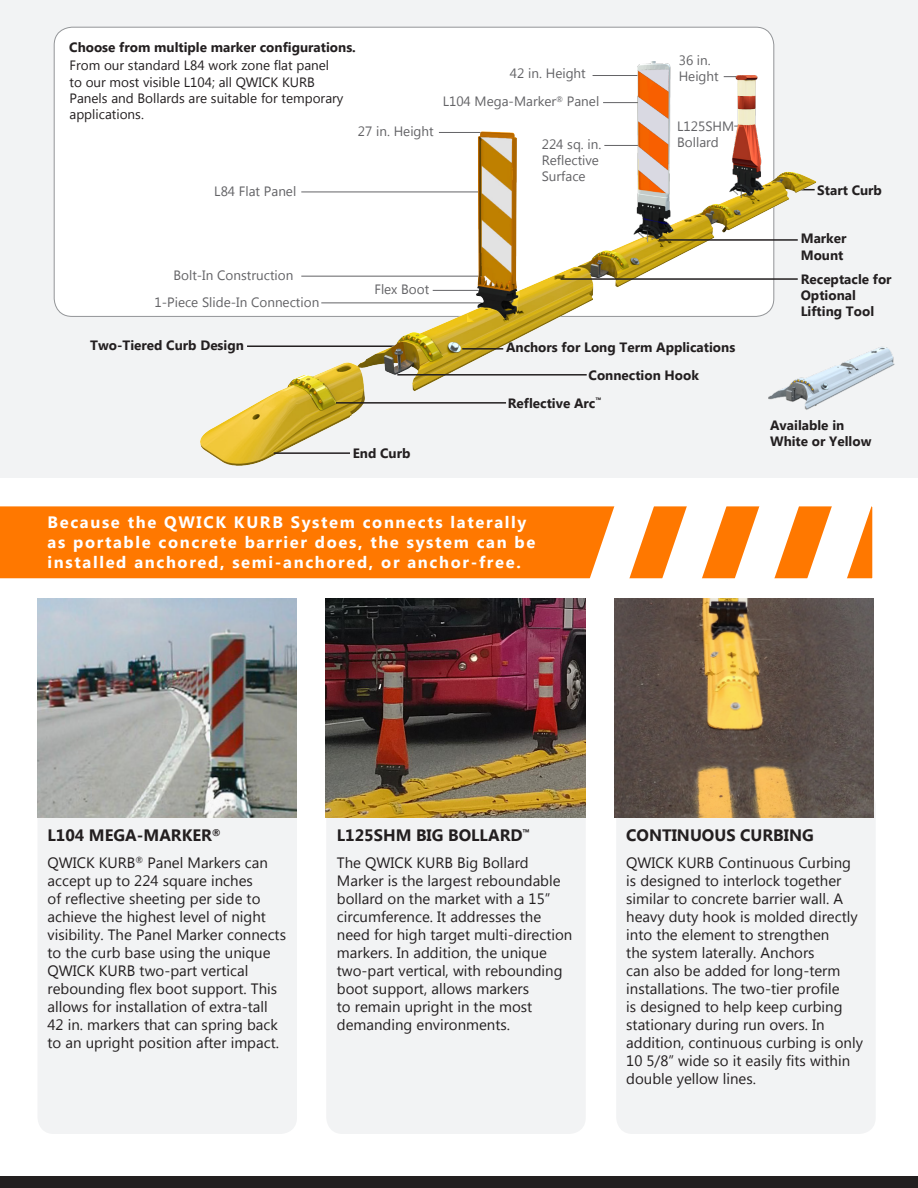
<style>
.page{position:relative;width:918px;height:1188px;background:#fff}
.page>*{position:absolute;margin:0;border:0;box-sizing:border-box;transform-origin:0 0}
.t1{font:700 16.5px/19.8px "Myanmar Text";letter-spacing:.1em;color:#fff}
.t2{font:700 16.5px "Myanmar Text";color:#231f20}
.t3{font:15px/18px "Myanmar Text";color:#231f20}
.t4{font:700 13.5px/16.2px "Myanmar Text";color:#231f20}
.t5{font:13.5px/16.2px "Myanmar Text";color:#636366}
.t6{font:13.5px/16.2px "Myanmar Text";color:#231f20}
</style>
<div class="page">
<div style="left:0;top:506px;width:873px;height:73px;background:#ff7800"></div>
<div style="left:326px;top:788px;width:260px;height:346px;background:#f2f3f4;border-radius:16px"></div>
<div style="left:616px;top:788px;width:260px;height:346px;background:#f2f3f4;border-radius:16px"></div>
<div style="left:38px;top:788px;width:259px;height:346px;background:#f2f3f4;border-radius:16px"></div>
<div style="left:0;top:0;width:918px;height:477px;background:#f2f3f4"></div>
<div style="left:54px;top:27px;width:720px;height:289px;background:#fff;border-radius:18px"></div>
<hr style="left:439px;top:132px;width:53px;height:1px;background:#636366">
<hr style="left:604px;top:145px;width:47px;height:1px;background:#636366">
<img style="left:188px;top:155px;width:628px;height:311px">
<hr style="left:274px;top:452px;width:76px;height:2px;background:#231f20">
<hr style="left:336px;top:402px;width:170px;height:2px;background:#231f20">
<hr style="left:397px;top:374px;width:190px;height:2px;background:#231f20">
<hr style="left:561px;top:278px;width:237px;height:2px;background:#231f20">
<hr style="left:462px;top:348px;width:41px;height:2px;background:#231f20">
<hr style="left:659px;top:239px;width:139px;height:2px;background:#231f20">
<img style="left:467px;top:131px;width:59px;height:191px">
<hr style="left:593px;top:75px;width:53px;height:1px;background:#636366">
<img style="left:729px;top:75px;width:40px;height:123px">
<hr style="left:603px;top:102px;width:46px;height:1px;background:#636366">
<img style="left:631px;top:62px;width:48px;height:181px">
<img style="left:769px;top:343px;width:126px;height:91px">
<img style="left:38px;top:598px;width:259px;height:219px">
<img style="left:326px;top:598px;width:259px;height:219px">
<img style="left:614px;top:598px;width:260px;height:219px">
<svg style="left:589px;top:506px;width:66px;height:73px"></svg>
<svg style="left:662px;top:506px;width:65px;height:73px"></svg>
<svg style="left:734px;top:506px;width:66px;height:73px"></svg>
<svg style="left:807px;top:506px;width:65px;height:73px"></svg>
<div style="left:0;top:1177px;width:918px;height:11px;background:#231f20"></div>
<p class="t4" style="left:69px;top:39px;width:288px">Choose from multiple marker configurations.</p>
<p class="t6" style="left:70px;top:58px;width:275px">From our standard L84 work zone flat panel to our most visible L104; all QWICK KURB Panels and Bollards are suitable for temporary applications.</p>
<p class="t5" style="left:510px;top:66px;width:77px">42 in. Height</p>
<p class="t5" style="left:443px;top:94px;width:158px">L104 Mega-Marker<sup>®</sup> Panel</p>
<p class="t5" style="left:214px;top:183px;width:84px">L84 Flat Panel</p>
<p class="t5" style="left:173px;top:267px;width:122px">Bolt-In Construction</p>
<p class="t5" style="left:154px;top:294px;width:166px">1-Piece Slide-In Connection</p>
<p class="t5" style="left:358px;top:124px;width:77px">27 in. Height</p>
<p class="t5" style="left:374px;top:282px;width:56px">Flex Boot</p>
<p class="t5" style="left:542px;top:136px;width:61px">224 sq. in.<br>Reflective<br>Surface</p>
<p class="t5" style="left:679px;top:52px;width:42px">36 in.<br>Height</p>
<p class="t5" style="left:677px;top:119px;width:59px">L125SHM<br>Bollard</p>
<p class="t4" style="left:90px;top:337px;width:155px">Two-Tiered Curb Design</p>
<p class="t4" style="left:353px;top:445px;width:59px">End Curb</p>
<p class="t4" style="left:506px;top:340px;width:231px">Anchors for Long Term Applications</p>
<p class="t4" style="left:589px;top:367px;width:112px">Connection Hook</p>
<p class="t4" style="left:508px;top:395px;width:95px">Reflective Arc<sup>™</sup></p>
<p class="t1" style="left:48px;top:513px;width:489px">Because the QWICK KURB System connects laterally as portable concrete barrier does, the system can be installed anchored, semi-anchored, or anchor-free.</p>
<p class="t4" style="left:817px;top:182px;width:66px">Start Curb</p>
<p class="t4" style="left:801px;top:231px;width:47px">Marker<br>Mount</p>
<p class="t4" style="left:801px;top:271px;width:92px">Receptacle for<br>Optional<br>Lifting Tool</p>
<p class="t4" style="left:770px;top:417px;width:103px">Available in<br>White or Yellow</p>
<p class="t2" style="left:48px;top:826px;width:174px">L104 MEGA-MARKER<sup>®</sup></p>
<p class="t3" style="left:48px;top:854px;width:240px">QWICK KURB<sup>®</sup> Panel Markers can accept up to 224 square inches<br>of reflective sheeting per side to achieve the highest level of night visibility. The Panel Marker connects to the curb base using the unique QWICK KURB two-part vertical rebounding flex boot support. This allows for installation of extra-tall 42 in. markers that can spring back to an upright position after impact.</p>
<p class="t2" style="left:337px;top:826px;width:195px">L125SHM BIG BOLLARD<sup>™</sup></p>
<p class="t3" style="left:337px;top:854px;width:237px">The QWICK KURB Big Bollard<br>Marker is the largest reboundable bollard on the market with a 15” circumference. It addresses the need for high target multi-direction markers. In addition, the unique two-part vertical, with rebounding boot support, allows markers<br>to remain upright in the most demanding environments.</p>
<p class="t2" style="left:626px;top:826px;width:189px">CONTINUOUS CURBING</p>
<p class="t3" style="left:626px;top:854px;width:238px">QWICK KURB Continuous Curbing is designed to interlock together similar to concrete barrier wall. A heavy duty hook is molded directly into the element to strengthen<br>the system laterally. Anchors<br>can also be added for long-term installations. The two-tier profile<br>is designed to help keep curbing stationary during run overs. In addition, continuous curbing is only<br>10 5/8” wide so it easily fits within double yellow lines.</p>
</div>
